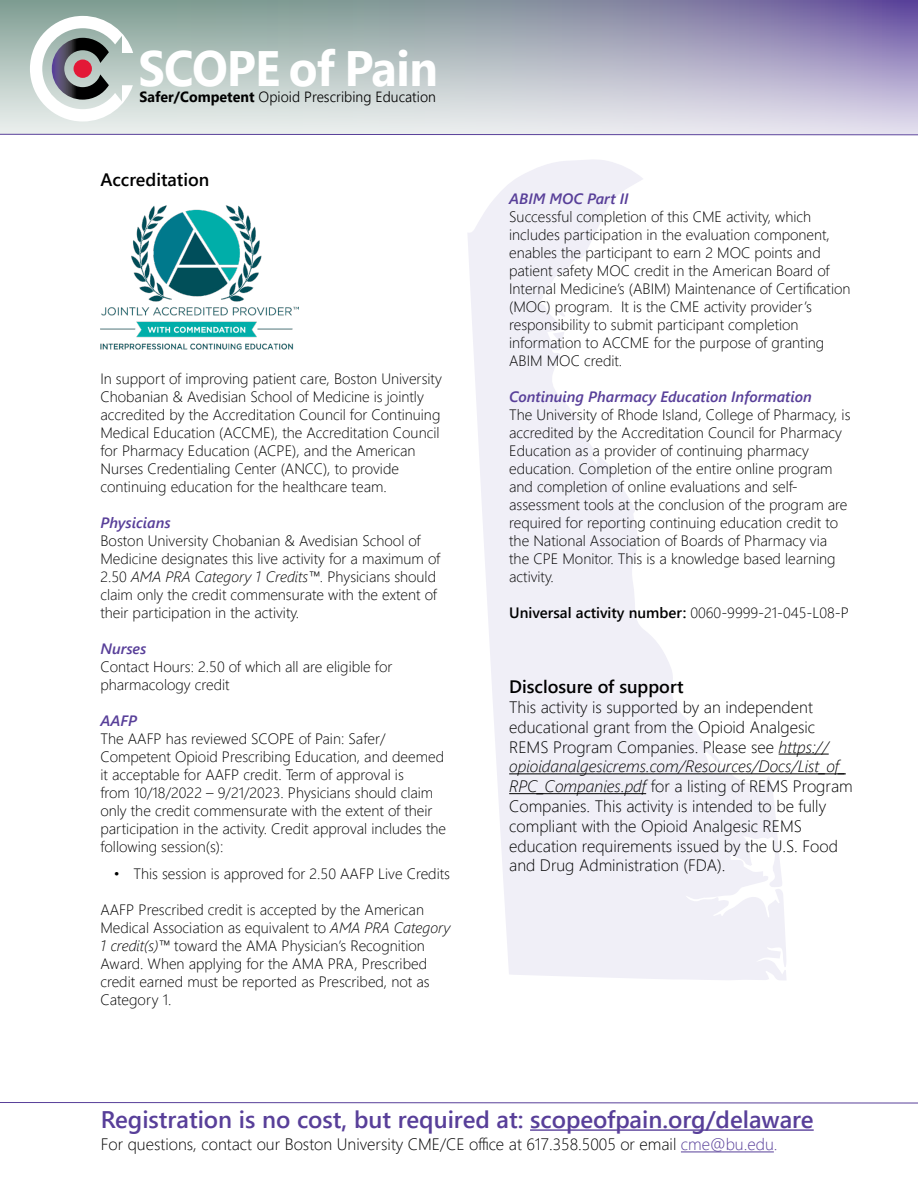
<style>
.page{position:relative;width:918px;height:1188px;background:#fff}
.page>*{position:absolute;margin:0;border:0;box-sizing:border-box;transform-origin:0 0}
.t1{font:700 49.65px "Segoe UI";letter-spacing:-.02em;color:#fff;scale:.95 1}
.t2{font:600 24px "Segoe UI";color:#583f99}
.t3{font:600 18px "Segoe UI";color:#000}
.t4{font:300 16.5px/19.8px "Segoe UI";color:#000}
.t5{font:300 15px/18px "Segoe UI";color:#000}
.t6{font:italic 600 15px "Segoe UI";color:#583f99}
.t7{font:600 15px "Segoe UI";color:#000}
.t8{font:300 14.7px "Segoe UI";color:#000;scale:.96 1}
.s1{font-weight:700}
.s2{font-style:italic}
.s3{font-weight:300}
.s4{color:#583f99}
</style>
<div class="page">
<svg style="left:468px;top:160px;width:319px;height:820px;fill:#f0eff7"></svg>
<svg style="left:553px;top:332px;width:11px;height:9px"></svg>
<svg style="left:557px;top:308px;width:8px;height:9px"></svg>
<hr style="left:779px;top:754px;width:50px;height:1px;background:#000">
<hr style="left:509px;top:773px;width:337px;height:1px;background:#000">
<hr style="left:509px;top:793px;width:137px;height:1px;background:#000">
<svg style="left:0;top:0;width:918px;height:134px;background:#b4bac5"></svg>
<svg style="left:30px;top:16px;width:103px;height:106px"></svg>
<div style="left:74px;top:60px;width:18px;height:18px;background:#e31837;border-radius:50%"></div>
<svg style="left:0;top:134px;width:918px;height:2px"></svg>
<svg style="left:0;top:1102px;width:918px;height:2px;background:#aa9ecb"></svg>
<img style="left:100px;top:205px;width:198px;height:145px">
<hr style="left:530px;top:1129px;width:284px;height:2px;background:#583f99">
<hr style="left:681px;top:1151px;width:93px;height:1px;background:#583f99">
<h1 class="t1" style="left:139px;top:22px;width:317px">SCOPE of Pain</h1>
<p class="t8" style="left:139px;top:83px;width:310px"><span class="s1">Safer/Competent</span> Opioid Prescribing Education</p>
<p class="t3" style="left:100px;top:162px;width:110px">Accreditation</p>
<p class="t5" style="left:100px;top:368px;width:343px">In support of improving patient care, Boston University Chobanian &amp; Avedisian School of Medicine is jointly accredited by the Accreditation Council for Continuing Medical Education (ACCME), the Accreditation Council for Pharmacy Education (ACPE), and the American Nurses Credentialing Center (ANCC), to provide continuing education for the healthcare team.</p>
<p class="t6" style="left:100px;top:508px;width:72px">Physicians</p>
<p class="t5" style="left:100px;top:530px;width:341px">Boston University Chobanian &amp; Avedisian School of Medicine designates this live activity for a maximum of 2.50 <span class="s2">AMA PRA Category 1 Credits™</span>. Physicians should claim only the credit commensurate with the extent of their participation in the activity.</p>
<p class="t6" style="left:100px;top:634px;width:47px">Nurses</p>
<p class="t5" style="left:100px;top:656px;width:294px">Contact Hours: 2.50 of which all are eligible for pharmacology credit</p>
<p class="t6" style="left:100px;top:706px;width:38px">AAFP</p>
<p class="t5" style="left:100px;top:728px;width:347px">The AAFP has reviewed SCOPE of Pain: Safer/ Competent Opioid Prescribing Education, and deemed it acceptable for AAFP credit. Term of approval is<br>from 10/18/2022 – 9/21/2023. Physicians should claim only the credit commensurate with the extent of their participation in the activity. Credit approval includes the following session(s):</p>
<p class="t5" style="left:114px;top:863px;width:338px">• This session is approved for 2.50 AAFP Live Credits</p>
<p class="t5" style="left:100px;top:899px;width:351px">AAFP Prescribed credit is accepted by the American Medical Association as equivalent to <span class="s2">AMA PRA Category 1 credit(s)™</span> toward the AMA Physician’s Recognition Award. When applying for the AMA PRA, Prescribed credit earned must be reported as Prescribed, not as Category 1.</p>
<p class="t6" style="left:509px;top:184px;width:121px">ABIM MOC Part II</p>
<p class="t5" style="left:509px;top:206px;width:343px">Successful completion of this CME activity, which includes participation in the evaluation component, enables the participant to earn 2 MOC points and patient safety MOC credit in the American Board of Internal Medicine’s (ABIM) Maintenance of Certification (MOC) program. It is the CME activity provider’s responsibility to submit participant completion information to ACCME for the purpose of granting ABIM MOC credit.</p>
<p class="t6" style="left:509px;top:382px;width:304px">Continuing Pharmacy Education Information</p>
<p class="t5" style="left:509px;top:404px;width:343px">The University of Rhode Island, College of Pharmacy, is accredited by the Accreditation Council for Pharmacy Education as a provider of continuing pharmacy education. Completion of the entire online program and completion of online evaluations and self&shy;assessment tools at the conclusion of the program are required for reporting continuing education credit to the National Association of Boards of Pharmacy via the CPE Monitor. This is a knowledge based learning activity.</p>
<p class="t7" style="left:509px;top:598px;width:341px">Universal activity number: <span class="s3">0060-9999-21-045-L08-P</span></p>
<p class="t3" style="left:509px;top:670px;width:176px">Disclosure of support</p>
<p class="t4" style="left:509px;top:696px;width:345px">This activity is supported by an independent educational grant from the Opioid Analgesic REMS Program Companies. Please see <span class="s2">https:// opioidanalgesicrems.com/Resources/Docs/List_of_ RPC_Companies.pdf</span> for a listing of REMS Program Companies. This activity is intended to be fully compliant with the Opioid Analgesic REMS education requirements issued by the U.S. Food and Drug Administration (FDA).</p>
<h2 class="t2" style="left:101px;top:1097px;width:714px">Registration is no cost, but required at: scopeofpain.org/delaware</h2>
<p class="t4" style="left:101px;top:1133px;width:678px">For questions, contact our Boston University CME/CE office at 617.358.5005 or email <span class="s4">cme@bu.edu.</span></p>
</div>
